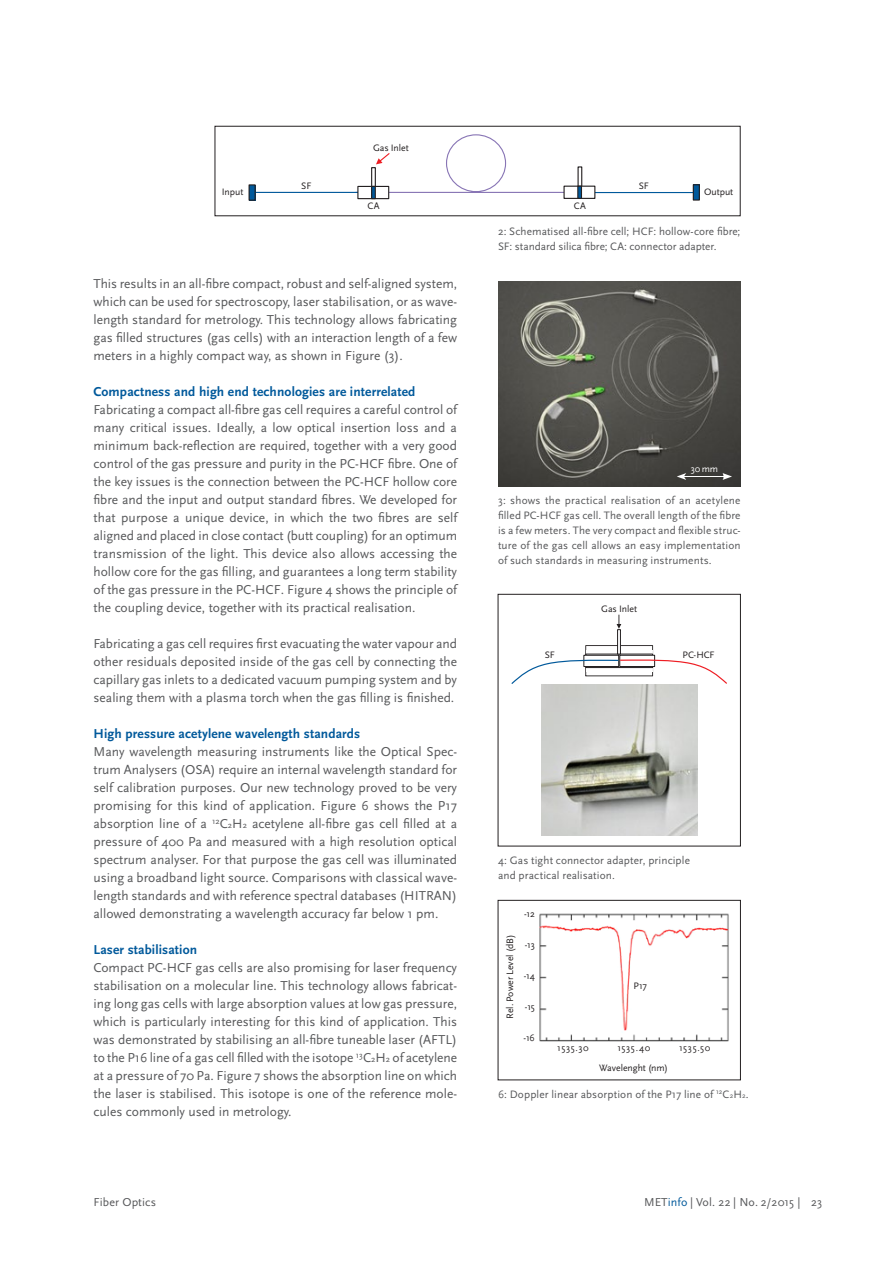
<style>
.page{position:relative;width:893px;height:1263px;background:#fff}
.page>*{position:absolute;margin:0;border:0;box-sizing:border-box;transform-origin:0 0}
.t1{font:13.5px/18px "Scala Sans";color:#57585a;text-align:justify}
.t2{font:700 13.5px "Scala Sans";letter-spacing:.01em;color:#00599b}
.t3{font:12px "Scala Sans";letter-spacing:.01em;color:#57585a}
.t4{font:11.25px/15px "Scala Sans";letter-spacing:.01em;color:#57585a}
.t5{font:9.75px "Scala Sans";color:#231f20}
.t6{font:9.75px "Scala Sans";color:#fff}
.s1{font-size:8.7px}
.s2{font-size:7.35px}
.s3{color:#00599b}
</style>
<div class="page">
<div style="left:215px;top:126px;width:525px;height:90px;border:1px solid #231f20"></div>
<img style="left:498px;top:281px;width:242px;height:205px">
<div style="left:498px;top:594px;width:243px;height:252px;border:1px solid #231f20"></div>
<img style="left:541px;top:685px;width:156px;height:151px">
<img style="left:539px;top:913px;width:190px;height:129px">
<div style="left:498px;top:900px;width:243px;height:180px;border:1px solid #231f20"></div>
<hr style="left:255px;top:192px;width:113px;height:1px;background:#00599b">
<hr style="left:581px;top:192px;width:112px;height:1px;background:#00599b">
<div style="left:249px;top:185px;width:6px;height:15px;background:#00599b"></div>
<div style="left:249px;top:184px;width:7px;height:17px;border:1px solid #231f20"></div>
<div style="left:693px;top:185px;width:6px;height:15px;background:#00599b"></div>
<div style="left:693px;top:184px;width:7px;height:17px;border:1px solid #231f20"></div>
<div style="left:564px;top:186px;width:31px;height:12px;background:#fff"></div>
<div style="left:563px;top:186px;width:32px;height:13px;border:1px solid #231f20"></div>
<svg style="left:354px;top:134px;width:228px;height:65px"></svg>
<div style="left:617px;top:629px;width:4px;height:25px;border:1px solid #231f20"></div>
<svg style="left:617px;top:615px;width:4px;height:14px"></svg>
<svg style="left:511px;top:645px;width:216px;height:40px"></svg>
<hr style="left:684px;top:476px;width:41px;height:1px;background:#fff">
<svg style="left:677px;top:473px;width:9px;height:7px"></svg>
<svg style="left:722px;top:473px;width:10px;height:7px"></svg>
<p class="t5" style="left:373px;top:143px;width:37px">Gas Inlet</p>
<p class="t5" style="left:301px;top:180px;width:12px">SF</p>
<p class="t5" style="left:639px;top:180px;width:12px">SF</p>
<p class="t5" style="left:368px;top:201px;width:13px">CA</p>
<p class="t5" style="left:574px;top:201px;width:13px">CA</p>
<p class="t5" style="left:222px;top:187px;width:23px">Input</p>
<p class="t5" style="left:704px;top:187px;width:31px">Output</p>
<p class="t1" style="left:94px;top:275px;width:365px">This results in an all-fibre compact, robust and self-aligned system, which can be used for spectroscopy, laser stabilisation, or as wave&shy;length standard for metrology. This technology allows fabricating gas filled structures (gas cells) with an interaction length of a few meters in a highly compact way, as shown in Figure (3).</p>
<p class="t2" style="left:94px;top:384px;width:323px">Compactness and high end technologies are interrelated</p>
<p class="t1" style="left:94px;top:401px;width:365px">Fabricating a compact all-fibre gas cell requires a careful control of many critical issues. Ideally, a low optical insertion loss and a minimum back-reflection are required, together with a very good control of the gas pressure and purity in the PC-HCF fibre. One of the key issues is the connection between the PC-HCF hollow core fibre and the input and output standard fibres. We developed for that purpose a unique device, in which the two fibres are self aligned and placed in close contact (butt coupling) for an optimum transmission of the light. This device also allows accessing the hollow core for the gas filling, and guarantees a long term stability of the gas pressure in the PC-HCF. Figure 4 shows the principle of the coupling device, together with its practical realisation.</p>
<p class="t1" style="left:94px;top:635px;width:365px">Fabricating a gas cell requires first evacuating the water vapour and other residuals deposited inside of the gas cell by connecting the capillary gas inlets to a dedicated vacuum pumping system and by sealing them with a plasma torch when the gas filling is finished.</p>
<p class="t2" style="left:94px;top:726px;width:268px">High pressure acetylene wavelength standards</p>
<p class="t1" style="left:94px;top:743px;width:365px">Many wavelength measuring instruments like the Optical Spec&shy;trum Analysers (OSA) require an internal wavelength standard for self calibration purposes. Our new technology proved to be very promising for this kind of application. Figure 6 shows the P17 absorption line of a <sup>12</sup>C<span class="s1">2</span>H<span class="s1">2</span> acetylene all-fibre gas cell filled at a pressure of 400 Pa and measured with a high resolution optical spectrum analyser. For that purpose the gas cell was illuminated using a broadband light source. Comparisons with classical wave&shy;length standards and with reference spectral databases (HITRAN) allowed demonstrating a wavelength accuracy far below 1 pm.</p>
<p class="t2" style="left:94px;top:942px;width:105px">Laser stabilisation</p>
<p class="t1" style="left:94px;top:959px;width:365px">Compact PC-HCF gas cells are also promising for laser frequency stabilisation on a molecular line. This technology allows fabricat&shy;ing long gas cells with large absorption values at low gas pressure, which is particularly interesting for this kind of application. This was demonstrated by stabilising an all-fibre tuneable laser (AFTL) to the P16 line of a gas cell filled with the isotope <sup>13</sup>C<span class="s1">2</span>H<span class="s1">2</span> of acetylene at a pressure of 70 Pa. Figure 7 shows the absorption line on which the laser is stabilised. This isotope is one of the reference mole&shy;cules commonly used in metrology.</p>
<p class="t4" style="left:498px;top:224px;width:244px">2: Schematised all-fibre cell; HCF: hollow-core fibre;<br>SF: standard silica fibre; CA: connector adapter.</p>
<p class="t6" style="left:691px;top:464px;width:29px">30mm</p>
<p class="t4" style="left:498px;top:493px;width:244px;text-align:justify">3: shows the practical realisation of an acetylene filled PC-HCF gas cell. The overall length of the fibre is a few meters. The very compact and flexible struc&shy;ture of the gas cell allows an easy implementation of such standards in measuring instruments.</p>
<p class="t5" style="left:601px;top:604px;width:37px">Gas Inlet</p>
<p class="t5" style="left:545px;top:649px;width:12px">SF</p>
<p class="t5" style="left:682px;top:649px;width:34px">PC-HCF</p>
<p class="t4" style="left:498px;top:853px;width:193px">4: Gas tight connector adapter, principle and practical realisation.</p>
<p class="t5" style="left:505px;top:1019px;width:86px;rotate:-90deg">Rel. Power Level (dB)</p>
<p class="t5" style="left:524px;top:908px;width:12px">-12</p>
<p class="t5" style="left:525px;top:939px;width:12px">-13</p>
<p class="t5" style="left:524px;top:970px;width:13px">-14</p>
<p class="t5" style="left:525px;top:1001px;width:12px">-15</p>
<p class="t5" style="left:524px;top:1032px;width:13px">-16</p>
<p class="t5" style="left:633px;top:980px;width:15px">P17</p>
<p class="t5" style="left:557px;top:1042px;width:33px">1535.30</p>
<p class="t5" style="left:617px;top:1042px;width:34px">1535.40</p>
<p class="t5" style="left:679px;top:1042px;width:33px">1535.50</p>
<p class="t5" style="left:599px;top:1062px;width:70px">Wavelenght (nm)</p>
<p class="t4" style="left:498px;top:1087px;width:252px">6: Doppler linear absorption of the P17 line of <sup>12</sup>C<span class="s2">2</span>H<span class="s2">2</span>.</p>
<p class="t3" style="left:93px;top:1196px;width:64px">Fiber Optics</p>
<p class="t3" style="left:644px;top:1196px;width:180px">MET<span class="s3">info</span> | Vol. 22 | No. 2/2015 | 23</p>
</div>
